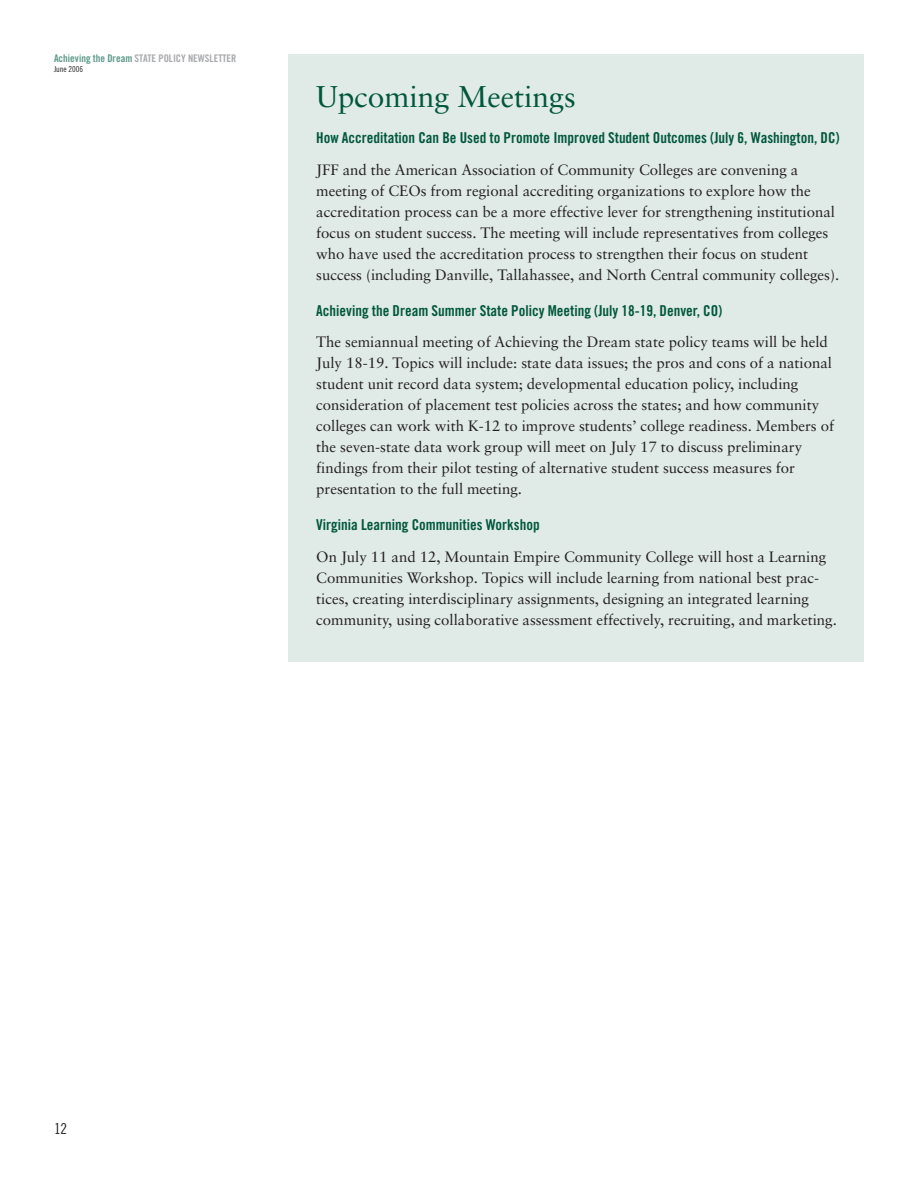
<style>
.page{position:relative;width:918px;height:1188px;background:#fff}
.page>*{position:absolute;margin:0;border:0;box-sizing:border-box;transform-origin:0 0}
.t1{font:30px "Sabon";color:#00573c}
.t2{font:15px/21px "Sabon";color:#231f20}
.t3{font:15px "Trade Gothic Bold Cond Twenty";color:#00573c}
.t4{font:15px "Trade Gothic Cond Eighteen";color:#231f20}
.t5{font:10.5px "Trade Gothic Bold Cond Twenty";color:#a8a9ad}
.t6{font:8.25px "Trade Gothic Cond Eighteen";color:#231f20}
.s1{color:#5e9988}
</style>
<div class="page">
<div style="left:288px;top:54px;width:576px;height:608px;background:#e0eae6"></div>
<p class="t5" style="left:54px;top:54px;width:184px"><span class="s1">Achieving the Dream</span> STATE POLICY NEWSLETTER</p>
<p class="t6" style="left:54px;top:66px;width:31px">June 2006</p>
<h1 class="t1" style="left:316px;top:84px;width:261px">Upcoming Meetings</h1>
<p class="t3" style="left:316px;top:132px;width:525px">How Accreditation Can Be Used to Promote Improved Student Outcomes (July 6, Washington, DC)</p>
<p class="t2" style="left:316px;top:160px;width:524px">JFF and the American Association of Community Colleges are convening a meeting of CEOs from regional accrediting organizations to explore how the accreditation process can be a more effective lever for strengthening institutional focus on student success. The meeting will include representatives from colleges who have used the accreditation process to strengthen their focus on student success (including Danville, Tallahassee, and North Central community colleges).</p>
<p class="t3" style="left:316px;top:305px;width:408px">Achieving the Dream Summer State Policy Meeting (July 18-19, Denver, CO)</p>
<p class="t2" style="left:316px;top:332px;width:519px">The semiannual meeting of Achieving the Dream state policy teams will be held July 18-19. Topics will include: state data issues; the pros and cons of a national student unit record data system; developmental education policy, including consideration of placement test policies across the states; and how community colleges can work with K-12 to improve students’ college readiness. Members of the seven-state data work group will meet on July 17 to discuss preliminary findings from their pilot testing of alternative student success measures for presentation to the full meeting.</p>
<p class="t3" style="left:316px;top:519px;width:225px">Virginia Learning Communities Workshop</p>
<p class="t2" style="left:316px;top:547px;width:522px">On July 11 and 12, Mountain Empire Community College will host a Learning Communities Workshop. Topics will include learning from national best prac&shy;tices, creating interdisciplinary assignments, designing an integrated learning community, using collaborative assessment effectively, recruiting, and marketing.</p>
<p class="t4" style="left:54px;top:1123px;width:15px">12</p>
</div>
